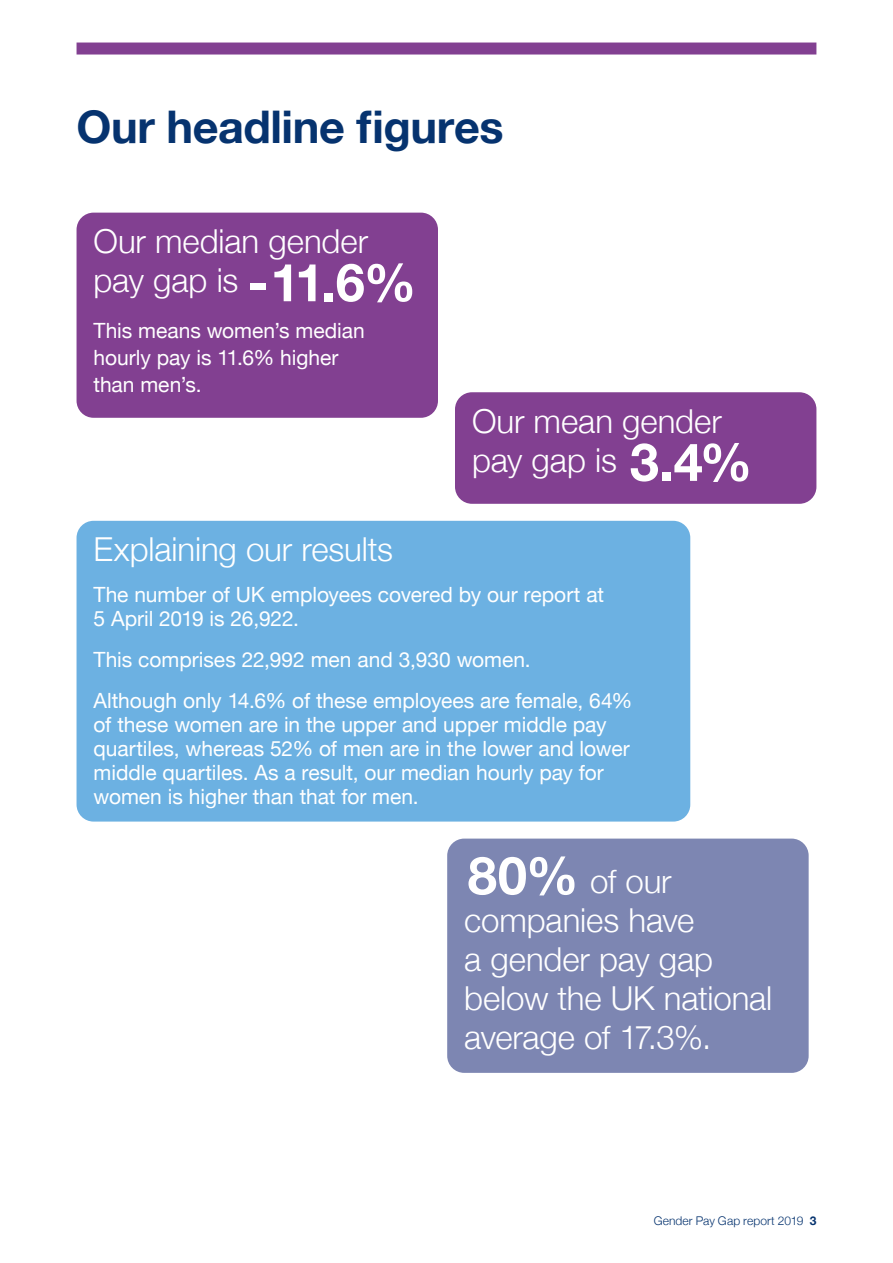
<style>
.page{position:relative;width:893px;height:1263px;background:#fff}
.page>*{position:absolute;margin:0;border:0;box-sizing:border-box;transform-origin:0 0}
.t1{font:700 45px "Helvetica Neue";letter-spacing:-.01em;color:#06336f}
.t2{font:300 33px/39px "Helvetica Neue";letter-spacing:-.005em;color:#fff}
.t3{font:21px/24px "Helvetica Neue";color:#fff}
.t4{font:300 12px "Helvetica Neue";letter-spacing:.005em;color:#06336f}
.s1{font-weight:700;font-size:52.5px}
.s2{font-weight:700}
</style>
<div class="page">
<div style="left:77px;top:43px;width:739px;height:12px;background:#824091"></div>
<div style="left:455px;top:392px;width:361px;height:112px;background:#824091;border-radius:17px"></div>
<div style="left:447px;top:838px;width:362px;height:235px;background:#7d86b2;border-radius:17px"></div>
<div style="left:77px;top:521px;width:613px;height:300px;background:#6cb1e2;border-radius:17px"></div>
<div style="left:77px;top:213px;width:361px;height:205px;background:#824091;border-radius:17px"></div>
<h1 class="t1" style="left:77px;top:91px;width:429px">Our headline figures</h1>
<h2 class="t2" style="left:94px;top:220px;width:324px">Our median gender pay gap is <span class="s1">-11.6%</span></h2>
<p class="t3" style="left:94px;top:318px;width:273px;line-height:27px">This means women’s median hourly pay is 11.6% higher than men’s.</p>
<h2 class="t2" style="left:472px;top:399px;width:282px">Our mean gender pay gap is <span class="s1">3.4%</span></h2>
<h2 class="t2" style="left:94px;top:528px;width:301px">Explaining our results</h2>
<p class="t3" style="left:94px;top:584px;width:512px">The number of UK employees covered by our report at<br>5 April 2019 is 26,922.</p>
<p class="t3" style="left:94px;top:641px;width:540px;line-height:41px">This comprises 22,992 men and 3,930 women.<br>Although only 14.6% of these employees are female, 64%</p>
<p class="t3" style="left:94px;top:714px;width:538px">of these women are in the upper and upper middle pay quartiles, whereas 52% of men are in the lower and lower middle quartiles. As a result, our median hourly pay for women is higher than that for men.</p>
<h2 class="t2" style="left:464px;top:859px;width:310px"><span class="s1">80%</span> of our companies have<br>a gender pay gap below the UK national average of 17.3%.</h2>
<p class="t4" style="left:654px;top:1211px;width:164px">Gender Pay Gap report 2019 <span class="s2">3</span></p>
</div>
